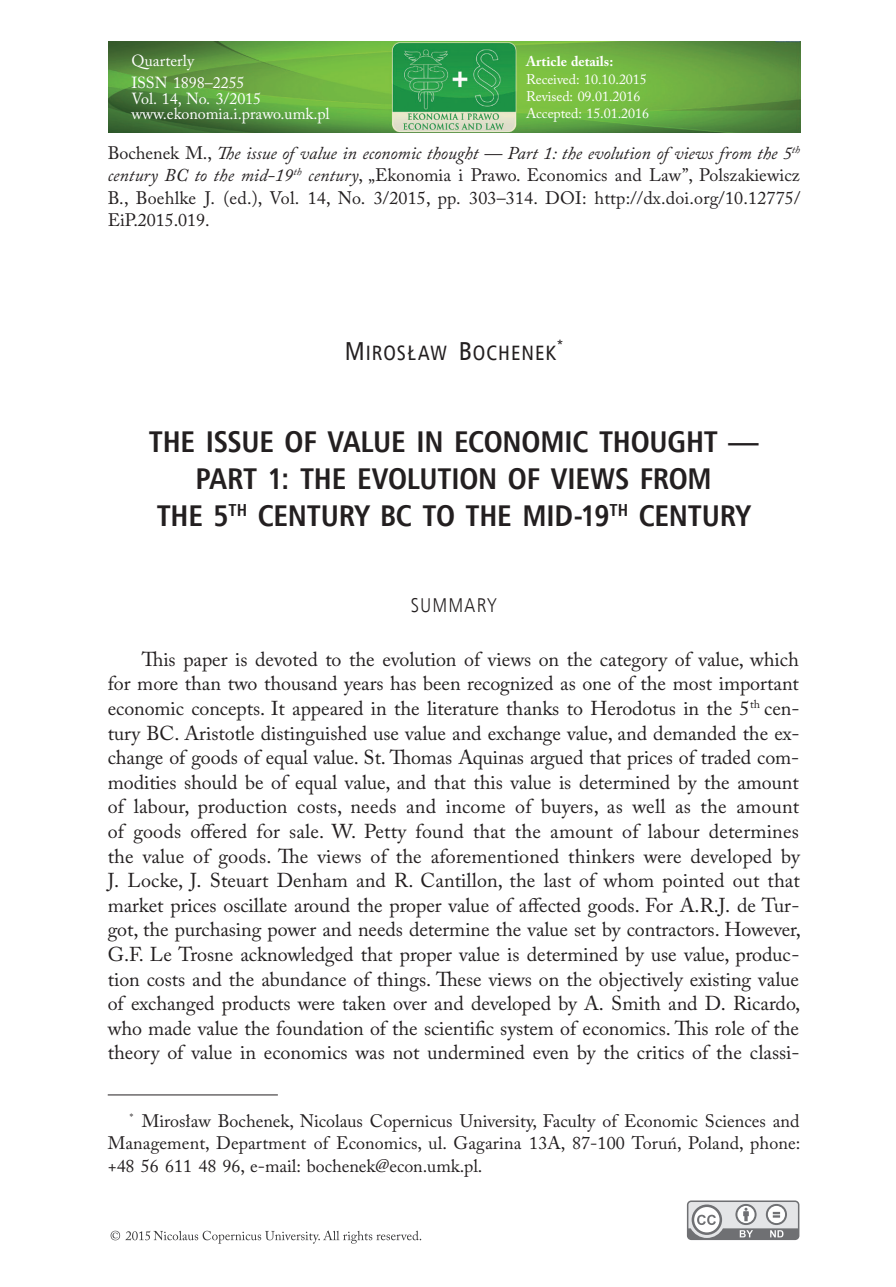
<style>
.page{position:relative;width:896px;height:1287px;background:#fff}
.page>*{position:absolute;margin:0;border:0;box-sizing:border-box;transform-origin:0 0}
.t1{font:700 30px/36.8px "Humnst 777 Cn EU";letter-spacing:-.01em;color:#231f20;text-align:center}
.t2{font:20.8px "Humnst 777 Cn EU Normal SC800";letter-spacing:.05em;color:#231f20}
.t3{font:20px/24.6px "Adobe Caslon Pro";letter-spacing:-.005em;color:#231f20;text-align:justify}
.t4{font:20px "Humnst 777 Lt Cn EU";letter-spacing:.06em;color:#231f20}
.t5{font:18px/22.2px "Adobe Caslon Pro";color:#231f20;text-align:justify}
.t6{font:16px/21.6px "Adobe Caslon Pro";letter-spacing:-.005em;color:#fff}
.t7{font:14px/17.2px "Adobe Caslon Pro";letter-spacing:-.005em;color:#fff}
.t8{font:700 14px "Adobe Caslon Pro";color:#fff}
.s1{font-style:italic}
.s2{font-size:26px}
</style>
<div class="page">
<img style="left:108px;top:42px;width:692px;height:91px">
<hr style="left:108px;top:1095px;width:170px;height:1px;background:#231f20">
<svg style="left:687px;top:1200px;width:112px;height:40px"></svg>
<svg style="left:111px;top:1230px;width:310px;height:14px"></svg>
<p class="t6" style="left:131px;top:50px;width:115px">Quarterly<br>ISSN 1898–2255</p>
<p class="t6" style="left:131px;top:90px;width:200px;line-height:15.6px">Vol. 14, No. 3/2015 www.ekonomia.i.prawo.umk.pl</p>
<p class="t8" style="left:526px;top:53px;width:89px">Article details:</p>
<p class="t7" style="left:526px;top:70px;width:125px">Received: 10.10.2015<br>Revised: 09.01.2016<br>Accepted: 15.01.2016</p>
<p class="t5" style="left:108px;top:142px;width:694px">Bochenek M., <span class="s1">The issue of value in economic thought — Part 1: the evolution of views from the 5</span><sup>th </sup><span class="s1">century BC to the mid-19</span><sup>th</sup> <span class="s1">century</span>, „Ekonomia i Prawo. Economics and Law”, Polszakiewicz B., Boehlke J. (ed.), Vol. 14, No. 3/2015, pp. 303–314. DOI: http://dx.doi.org/10.12775/ EiP.2015.019.</p>
<p class="t2" style="left:345px;top:339px;width:219px"><span class="s2">M</span>IROSŁAW <span class="s2">B</span>OCHENEK<sup>*</sup></p>
<h1 class="t1" style="left:149px;top:423px;width:611px">TH E ISSUE OF VALUE IN ECONOMIC THOUGHT —<br>PART 1: THE EVOLUTION OF VIEWS FROM<br>THE 5<sup>TH</sup> CENTURY BC TO THE MID-19<sup>TH</sup> CENTURY</h1>
<p class="t4" style="left:411px;top:592px;width:87px">SUMMARY</p>
<p class="t3" style="left:108px;top:647px;width:694px;text-indent:34px">This paper is devoted to the evolution of views on the category of value, which for more than two thousand years has been recognized as one of the most important economic concepts. It appeared in the literature thanks to Herodotus in the 5<sup>th</sup> cen&shy;tury BC. Aristotle distinguished use value and exchange value, and demanded the ex&shy;change of goods of equal value. St. Thomas Aquinas argued that prices of traded com&shy;modities should be of equal value, and that this value is determined by the amount of labour, production costs, needs and income of buyers, as well as the amount of goods offered for sale. W. Petty found that the amount of labour determines the value of goods. The views of the aforementioned thinkers were developed by J. Locke, J. Steuart Denham and R. Cantillon, the last of whom pointed out that market prices oscillate around the proper value of affected goods. For A.R.J. de Tur&shy;got, the purchasing power and needs determine the value set by contractors. However, G.F. Le Trosne acknowledged that proper value is determined by use value, produc&shy;tion costs and the abundance of things. These views on the objectively existing value of exchanged products were taken over and developed by A. Smith and D. Ricardo, who made value the foundation of the scientific system of economics. This role of the theory of value in economics was not undermined even by the critics of the classi-</p>
<p class="t5" style="left:108px;top:1110px;width:694px;text-indent:22px"><sup>*</sup> Mirosław Bochenek, Nicolaus Copernicus University, Faculty of Economic Sciences and Management, Department of Economics, ul. Gagarina 13A, 87-100 Toruń, Poland, phone: +48 56 611 48 96, e-mail: bochenek@econ.umk.pl.</p>
</div>
